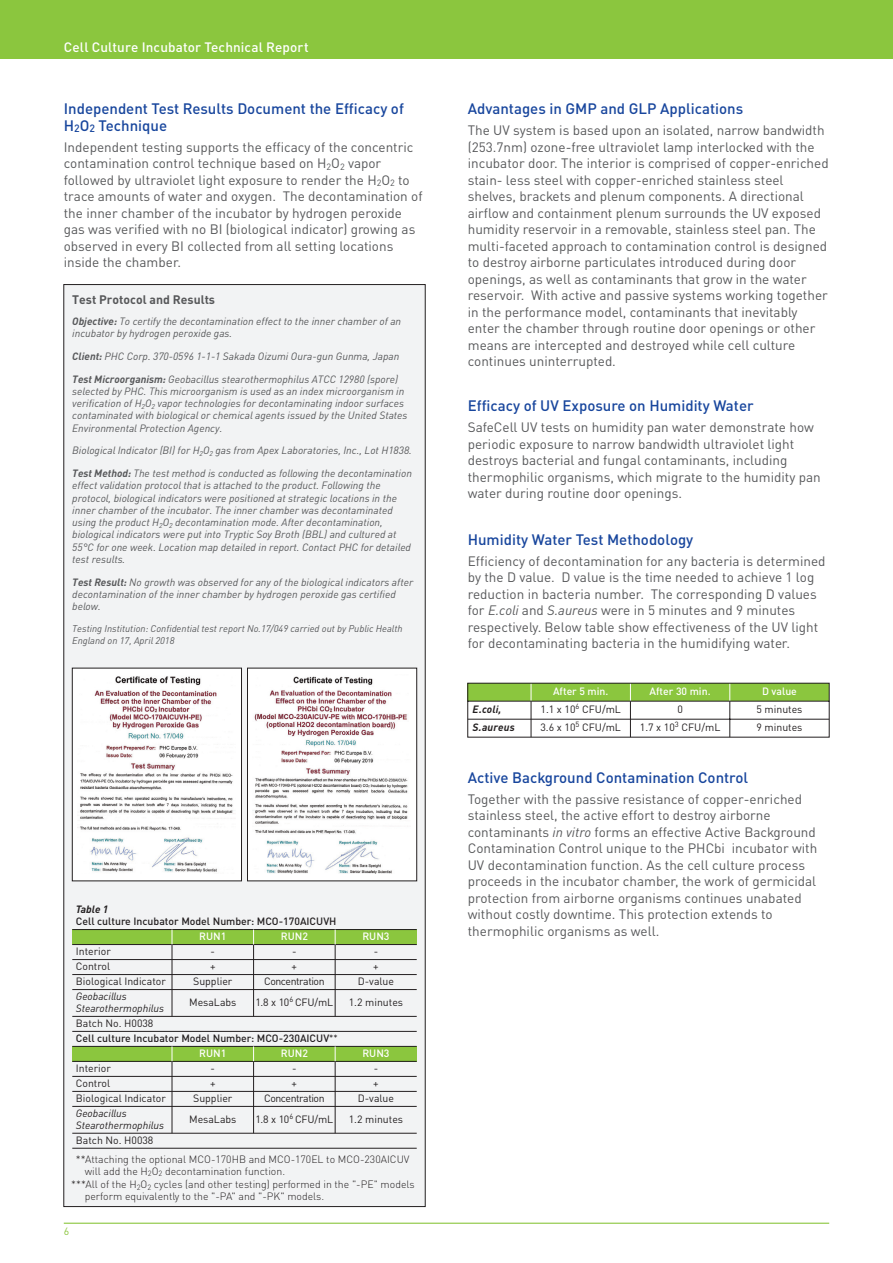
<style>
.page{position:relative;width:893px;height:1263px;background:#fff}
.page>*{position:absolute;margin:0;border:0;box-sizing:border-box;transform-origin:0 0}
.t1{font:500 15px/16.5px "DINOT";color:#18469d}
.t2{font:13.5px/16.5px "DINOT";color:#57585a}
.t3{font:500 13.5px "DINOT";letter-spacing:.01em;color:#fff}
.t4{font:700 12.3px "DINOT";color:#57585a}
.t5{font:italic 10.5px/12.3px "DINOT";color:#57585a}
.t6{font:10.5px/15px "DINOT";color:#231f20;text-align:center}
.t7{font:300 10.5px/12px "DINOT";color:#231f20}
.t8{font:500 10.5px/15px "DINOT";color:#231f20}
.t9{font:10.5px/15px "DINOT";letter-spacing:-.045em;color:#231f20;text-align:center}
.t10{font:italic 10.5px/15px "DINOT";color:#231f20}
.t11{font:italic 700 10.5px/18px "DINOT";letter-spacing:.02em;color:#231f20}
.t12{font:10.5px "DINOT";color:#8bc63e}
.t13{font:italic 9.6px/12.3px "DINOT";color:#57585a}
.s1{font-weight:700}
.s2{font-weight:700;font-style:italic}
.s3{font-style:italic}
.s4{font-weight:400;font-style:italic}
.s5{font-weight:400}
.s6{font-weight:400;font-size:9px}
.s7{font-style:normal}
.s8{font-weight:500;color:#fff}
</style>
<div class="page">
<hr style="left:64px;top:1222px;width:765px;height:2px;background:#8bc63e">
<div style="left:0;top:0;width:893px;height:59px;background:#8bc63e"></div>
<div style="left:64px;top:284px;width:361px;height:923px;background:#f2f3f4;border:1px solid #231f20"></div>
<div style="left:72px;top:1046px;width:345px;height:15px;background:#8bc63e"></div>
<hr style="left:72px;top:1046px;width:345px;height:1px;background:#231f20">
<hr style="left:72px;top:1061px;width:345px;height:1px;background:#231f20">
<hr style="left:72px;top:1076px;width:345px;height:1px;background:#231f20">
<hr style="left:72px;top:1091px;width:345px;height:1px;background:#231f20">
<hr style="left:72px;top:1106px;width:345px;height:1px;background:#231f20">
<hr style="left:72px;top:1133px;width:345px;height:1px;background:#231f20">
<hr style="left:72px;top:1148px;width:345px;height:1px;background:#231f20">
<svg style="left:335px;top:1046px;width:1px;height:15px"></svg>
<svg style="left:253px;top:1046px;width:1px;height:15px"></svg>
<svg style="left:172px;top:1046px;width:1px;height:15px"></svg>
<hr style="left:335px;top:1061px;width:1px;height:72px;background:#231f20">
<hr style="left:253px;top:1061px;width:1px;height:72px;background:#231f20">
<hr style="left:172px;top:1061px;width:1px;height:72px;background:#231f20">
<div style="left:72px;top:668px;width:170px;height:213px;background:#fff"></div>
<svg style="left:72px;top:682px;width:758px;height:350px"></svg>
<img style="left:78px;top:676px;width:158px;height:197px">
<div style="left:247px;top:668px;width:170px;height:213px;background:#fff;border:1px solid #231f20"></div>
<img style="left:253px;top:676px;width:155px;height:197px">
<p class="t3" style="left:64px;top:38px;width:247px">Cell Culture Incubator Technical Report</p>
<p class="t1" style="left:64px;top:100px;width:342px">Independent Test Results Document the Efficacy of<br>H<sub>2</sub>O<sub>2</sub> Technique</p>
<p class="t2" style="left:64px;top:138px;width:360px">Independent testing supports the efficacy of the concentric contamination control technique based on H<sub>2</sub>O<sub>2</sub> vapor followed by ultraviolet light exposure to render the H<sub>2</sub>O<sub>2</sub> to trace amounts of water and oxygen. The decontamination of the inner chamber of the incubator by hydrogen peroxide gas was verified with no BI (biological indicator) growing as observed in every BI collected from all setting locations inside the chamber.</p>
<p class="t4" style="left:72px;top:291px;width:144px">Test Protocol and Results</p>
<p class="t5" style="left:72px;top:315px;width:330px"><span class="s1">Objective:</span> To certify the decontamination effect to the inner chamber of an incubator by hydrogen peroxide gas.</p>
<p class="t5" style="left:72px;top:344px;width:329px;line-height:22.8px"><span class="s1">Client:</span> PHC Corp. 370-0596 1-1-1 Sakada Oizumi Oura-gun Gunma, Japan<br><span class="s1">Test Microorganism:</span> Geobacillus stearothermophilus ATCC 12980 (spore)</p>
<p class="t5" style="left:72px;top:385px;width:337px">selected by PHC. This microorganism is used as an index microorganism in verification of H<sub>2</sub>O<sub>2</sub> vapor technologies for decontaminating indoor surfaces contaminated with biological or chemical agents issued by the United States Environmental Protection Agency.</p>
<p class="t5" style="left:72px;top:439px;width:341px;line-height:22.8px">Biological Indicator (BI) for H<sub>2</sub>O<sub>2</sub> gas from Apex Laboratories, Inc., Lot H1838.<br><span class="s1">Test Method:</span> The test method is conducted as following the decontamination</p>
<p class="t5" style="left:72px;top:479px;width:340px">effect validation protocol that is attached to the product. Following the protocol, biological indicators were positioned at strategic locations in the inner chamber of the incubator. The inner chamber was decontaminated using the product H<sub>2</sub>O<sub>2</sub> decontamination mode. After decontamination, biological indicators were put into Tryptic Soy Broth (BBL) and cultured at 55°C for one week. Location map detailed in report. Contact PHC for detailed test results.</p>
<p class="t5" style="left:72px;top:575px;width:342px"><span class="s1">Test Result:</span> No growth was observed for any of the biological indicators after decontamination of the inner chamber by hydrogen peroxide gas certified below.</p>
<p class="t13" style="left:72px;top:622px;width:332px">Testing Institution: Confidential test report No.17/049 carried out by Public Health<br>England on 17, April 2018</p>
<p class="t8" style="left:76px;top:903px;width:262px;line-height:12px"><span class="s2">Table 1<br></span>Cell culture Incubator Model Number: MCO-170AICUVH</p>
<p class="t6" style="left:76px;top:943px;width:91px;text-align:left">Interior<br>Control<br>Biological Indicator<br><span class="s3">Geobacillus</span></p>
<p class="t8" style="left:76px;top:1000px;width:263px"><span class="s4">Stearothermophilus<br></span><span class="s5">Batch No. H0038<br></span>Cell culture Incubator Model Number: MCO-230AICUV<span class="s6">**</span></p>
<p class="t6" style="left:76px;top:1060px;width:91px;text-align:left">Interior<br>Control<br>Biological Indicator<br><span class="s3">Geobacillus</span></p>
<p class="t10" style="left:76px;top:1117px;width:90px">Stearothermophilus<br><span class="s7">Batch No. H0038</span></p>
<p class="t9" style="left:264px;top:928px;width:62px"><span class="s8">RUN2<br></span>-<br>+<br>Concentration</p>
<p class="t6" style="left:255px;top:994px;width:79px">1.8 x 10<sup>6</sup> CFU/mL</p>
<p class="t6" style="left:193px;top:928px;width:41px"><span class="s8">RUN1<br></span>-<br>+<br>Supplier</p>
<p class="t6" style="left:189px;top:994px;width:49px">MesaLabs</p>
<p class="t9" style="left:264px;top:1045px;width:62px"><span class="s8">RUN2<br></span>-<br>+<br>Concentration</p>
<p class="t6" style="left:255px;top:1111px;width:79px">1.8 x 10<sup>6</sup> CFU/mL</p>
<p class="t6" style="left:193px;top:1045px;width:41px"><span class="s8">RUN1<br></span>-<br>+<br>Supplier</p>
<p class="t6" style="left:189px;top:1111px;width:49px">MesaLabs</p>
<p class="t6" style="left:358px;top:928px;width:38px"><span class="s8">RUN3<br></span>-<br>+<br>D-value</p>
<p class="t6" style="left:349px;top:994px;width:56px">1.2 minutes</p>
<p class="t6" style="left:358px;top:1045px;width:38px"><span class="s8">RUN3<br></span>-<br>+<br>D-value</p>
<p class="t6" style="left:349px;top:1111px;width:56px">1.2 minutes</p>
<p class="t7" style="left:85px;top:1153px;width:326px;text-indent:-9px">**Attaching the optional MCO-170HB and MCO-170EL to MCO-230AICUV will add the H<sub>2</sub>O<sub>2</sub> decontamination function.</p>
<p class="t7" style="left:85px;top:1178px;width:331px;text-indent:-13px">***All of the H<sub>2</sub>O<sub>2</sub> cycles (and other testing) performed in the "-PE" models perform equivalently to the "-PA" and "-PK" models.</p>
<p class="t12" style="left:64px;top:1225px;width:7px">6</p>
<p class="t1" style="left:468px;top:100px;width:277px">Advantages in GMP and GLP Applications</p>
<p class="t2" style="left:468px;top:122px;width:362px">The UV system is based upon an isolated, narrow bandwidth (253.7nm) ozone-free ultraviolet lamp interlocked with the incubator door. The interior is comprised of copper-enriched stain- less steel with copper-enriched stainless steel shelves, brackets and plenum components. A directional airflow and containment plenum surrounds the UV exposed humidity reservoir in a removable, stainless steel pan. The multi-faceted approach to contamination control is designed to destroy airborne particulates introduced during door openings, as well as contaminants that grow in the water reservoir. With active and passive systems working together in the performance model, contaminants that inevitably enter the chamber through routine door openings or other means are intercepted and destroyed while cell culture continues uninterrupted.</p>
<p class="t1" style="left:468px;top:397px;width:287px">Efficacy of UV Exposure on Humidity Water</p>
<p class="t2" style="left:468px;top:419px;width:355px">SafeCell UV tests on humidity pan water demonstrate how periodic exposure to narrow bandwidth ultraviolet light destroys bacterial and fungal contaminants, including thermophilic organisms, which migrate to the humidity pan water during routine door openings.</p>
<p class="t1" style="left:468px;top:531px;width:227px">Humidity Water Test Methodology</p>
<p class="t2" style="left:468px;top:552px;width:359px">Efficiency of decontamination for any bacteria is determined by the D value. D value is the time needed to achieve 1 log reduction in bacteria number. The corresponding D values for <span class="s3">E.coli</span> and <span class="s3">S.aureus</span> were in 5 minutes and 9 minutes respectively. Below table show effectiveness of the UV light for decontaminating bacteria in the humidifying water.</p>
<p class="t11" style="left:473px;top:700px;width:44px">E.coli,<br>S.aureus</p>
<p class="t6" style="left:540px;top:682px;width:82px;line-height:18px"><span class="s8">After 5 min.<br></span>1.1 x 10<sup>6</sup> CFU/mL<br>3.6 x 10<sup>5</sup> CFU/mL</p>
<p class="t6" style="left:640px;top:682px;width:82px;line-height:18px"><span class="s8">After 30 min.<br></span>0<br>1.7 x 10<sup>3</sup> CFU/mL</p>
<p class="t6" style="left:756px;top:682px;width:48px;line-height:18px"><span class="s8">D value<br></span>5 minutes<br>9 minutes</p>
<p class="t1" style="left:468px;top:768px;width:282px">Active Background Contamination Control</p>
<p class="t2" style="left:468px;top:790px;width:351px">Together with the passive resistance of copper-enriched stainless steel, the active effort to destroy airborne contaminants <span class="s3">in vitro</span> forms an effective Active Background Contamination Control unique to the PHCbi incubator with UV decontamination function. As the cell culture process proceeds in the incubator chamber, the work of germicidal protection from airborne organisms continues unabated without costly downtime. This protection extends to thermophilic organisms as well.</p>
</div>
